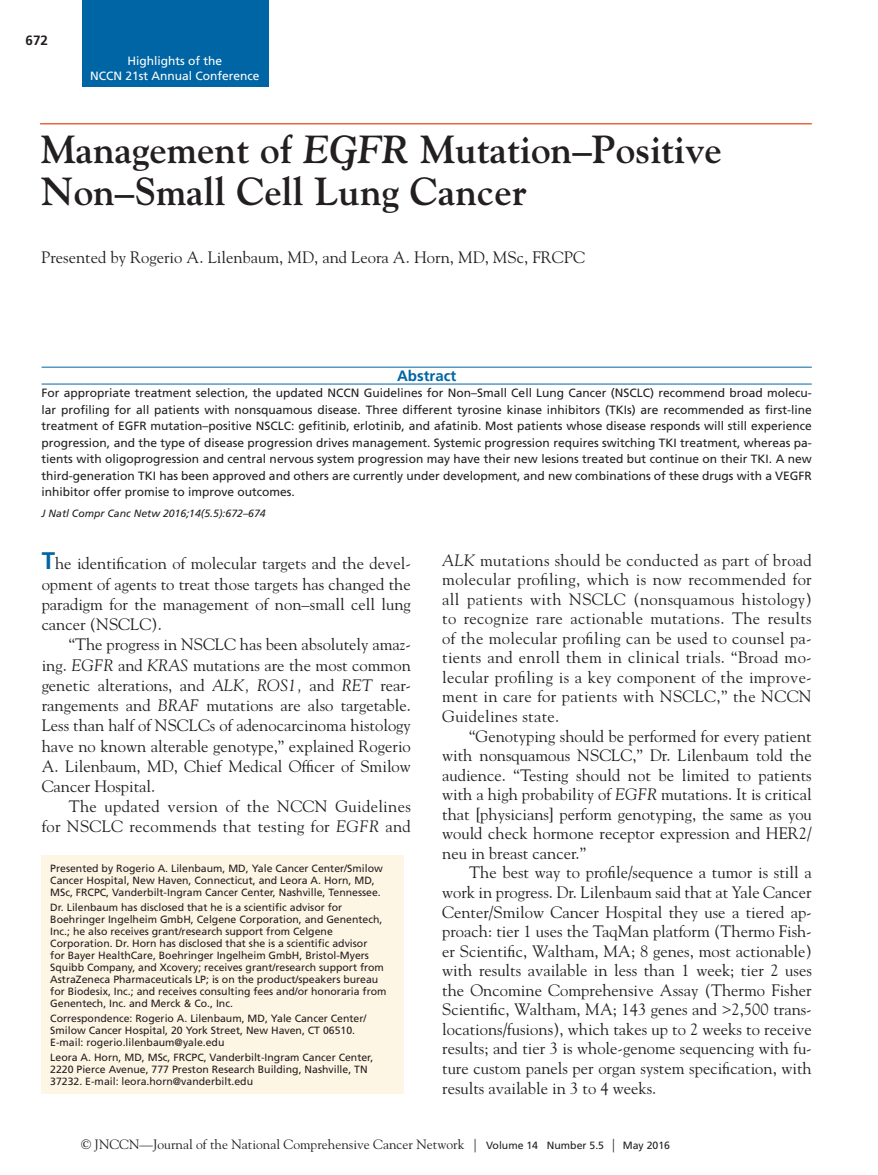
<style>
.page{position:relative;width:878px;height:1175px;background:#fff}
.page>*{position:absolute;margin:0;border:0;box-sizing:border-box;transform-origin:0 0}
.OAT{font:700 39px/42px "Goudy Std";color:#231f20}
.TXT{font:16.5px/19.5px "Goudy Std";color:#231f20;text-align:justify}
.TXT__opening_para{font:16.5px/20.2px "Goudy Std";color:#231f20;text-align:justify}
.TXT-2{font:16.5px/20.2px "Goudy Std";letter-spacing:.02em;color:#231f20;text-align:right}
.OAA{font:16.5px "Goudy Std";color:#231f20}
.ABS_Header{font:700 15px "Frutiger LT Std";color:#0065a4}
.t1{font:13.5px "Goudy Std";color:#231f20}
.t2{font:700 13.5px "Frutiger LT Std";color:#231f20}
.ABS{font:12px/16.5px "Frutiger LT Std";color:#231f20;text-align:justify}
.t3{font:12px/14.4px "Frutiger LT Std";color:#fff;text-align:center}
.OFN2{font:10.5px/12px "Frutiger LT Std";color:#231f20}
.OFN1{font:10.5px/12px "Frutiger LT Std";color:#231f20}
.OFN4{font:10.5px/12px "Frutiger LT Std";color:#231f20}
.OFN3{font:10.5px/12px "Frutiger LT Std";color:#231f20}
.ABS-2{font:italic 10.5px "Frutiger LT Std";color:#231f20}
.s1{font-style:italic}
.s2{font-family:"Frutiger LT Std";font-weight:700;font-size:24px;color:#0065a4}
.s3{font-family:"Frutiger LT Std";font-size:10.5px}
</style>
<div class="page">
<hr style="left:40px;top:123px;width:771px;height:1px;background:#ed633e">
<div style="left:82px;top:0;width:187px;height:87px;background:#0065a4"></div>
<hr style="left:42px;top:367px;width:769px;height:1px;background:#0065a4">
<hr style="left:42px;top:384px;width:769px;height:1px;background:#0065a4">
<div style="left:41px;top:855px;width:363px;height:239px;background:#fef6e5"></div>
<p class="t2" style="left:26px;top:32px;width:24px">672</p>
<p class="t3" style="left:90px;top:54px;width:171px">Highlights of the<br>NCCN 21st Annual Conference</p>
<p class="OAT" style="left:41px;top:128px;width:682px">Management of <span class="s1">EGFR</span> Mutation–Positive<br>Non–Small Cell Lung Cancer</p>
<p class="OAA" style="left:41px;top:247px;width:545px">Presented by Rogerio A. Lilenbaum, MD, and Leora A. Horn, MD, MSc, FRCPC</p>
<p class="ABS_Header" style="left:397px;top:367px;width:61px">Abstract</p>
<p class="ABS" style="left:42px;top:385px;width:771px">For appropriate treatment selection, the updated NCCN Guidelines for Non–Small Cell Lung Cancer (NSCLC) recommend broad molecu&shy;lar profiling for all patients with nonsquamous disease. Three different tyrosine kinase inhibitors (TKIs) are recommended as first-line treatment of EGFR mutation–positive NSCLC: gefitinib, erlotinib, and afatinib. Most patients whose disease responds will still experience progression, and the type of disease progression drives management. Systemic progression requires switching TKI treatment, whereas pa&shy;tients with oligoprogression and central nervous system progression may have their new lesions treated but continue on their TKI. A new third-generation TKI has been approved and others are currently under development, and new combinations of these drugs with a VEGFR inhibitor offer promise to improve outcomes.</p>
<p class="ABS-2" style="left:42px;top:507px;width:226px">J Natl Compr Canc Netw 2016;14(5.5):672–674</p>
<p class="TXT__opening_para" style="left:42px;top:553px;width:371px"><span class="s2">T</span>he identification of molecular targets and the devel&shy;opment of agents to treat those targets has changed the paradigm for the management of non–small cell lung cancer (NSCLC).</p>
<p class="TXT" style="left:42px;top:634px;width:371px;line-height:20.2px;text-indent:27px">“The progress in NSCLC has been absolutely amaz&shy;ing. <span class="s1">EGFR</span> and <span class="s1">KRAS</span> mutations are the most common genetic alterations, and <span class="s1">ALK, ROS1,</span> and <span class="s1">RET</span> rear&shy;rangements and <span class="s1">BRAF</span> mutations are also targetable.<br>Less than half of NSCLCs of adenocarcinoma histology have no known alterable genotype,” explained Rogerio A. Lilenbaum, MD, Chief Medical Officer of Smilow Cancer Hospital.</p>
<p class="TXT-2" style="left:42px;top:796px;width:371px">The updated version of the NCCN Guidelines<br>for NSCLC recommends that testing for <span class="s1">EGFR</span> and</p>
<p class="TXT" style="left:442px;top:550px;width:371px"><span class="s1">ALK</span> mutations should be conducted as part of broad molecular profiling, which is now recommended for all patients with NSCLC (nonsquamous histology) to recognize rare actionable mutations. The results of the molecular profiling can be used to counsel pa&shy;tients and enroll them in clinical trials. “Broad mo&shy;lecular profiling is a key component of the improve&shy;ment in care for patients with NSCLC,” the NCCN Guidelines state.</p>
<p class="TXT" style="left:442px;top:726px;width:371px;text-indent:27px">“Genotyping should be performed for every patient with nonsquamous NSCLC,” Dr. Lilenbaum told the audience. “Testing should not be limited to patients with a high probability of <span class="s1">EGFR</span> mutations. It is critical that [physicians] perform genotyping, the same as you would check hormone receptor expression and HER2/ neu in breast cancer.”</p>
<p class="TXT" style="left:442px;top:862px;width:371px;text-indent:27px">The best way to profile/sequence a tumor is still a work in progress. Dr. Lilenbaum said that at Yale Cancer Center/Smilow Cancer Hospital they use a tiered ap&shy;proach: tier 1 uses the TaqMan platform (Thermo Fish&shy;er Scientific, Waltham, MA; 8 genes, most actionable) with results available in less than 1 week; tier 2 uses the Oncomine Comprehensive Assay (Thermo Fisher Scientific, Waltham, MA; 143 genes and &gt;2,500 trans&shy;locations/fusions), which takes up to 2 weeks to receive results; and tier 3 is whole-genome sequencing with fu&shy;ture custom panels per organ system specification, with results available in 3 to 4 weeks.</p>
<p class="OFN1" style="left:50px;top:862px;width:334px">Presented by Rogerio A. Lilenbaum, MD, Yale Cancer Center/Smilow<br>Cancer Hospital, New Haven, Connecticut, and Leora A. Horn, MD,<br>MSc, FRCPC, Vanderbilt-Ingram Cancer Center, Nashville, Tennessee.</p>
<p class="OFN2" style="left:50px;top:901px;width:338px">Dr. Lilenbaum has disclosed that he is a scientific advisor for Boehringer Ingelheim GmbH, Celgene Corporation, and Genentech, Inc.; he also receives grant/research support from Celgene Corporation. Dr. Horn has disclosed that she is a scientific advisor<br>for Bayer HealthCare, Boehringer Ingelheim GmbH, Bristol-Myers Squibb Company, and Xcovery; receives grant/research support from AstraZeneca Pharmaceuticals LP; is on the product/speakers bureau for Biodesix, Inc.; and receives consulting fees and/or honoraria from Genentech, Inc. and Merck &amp; Co., Inc.</p>
<p class="OFN3" style="left:50px;top:1012px;width:318px">Correspondence: Rogerio A. Lilenbaum, MD, Yale Cancer Center/<br>Smilow Cancer Hospital, 20 York Street, New Haven, CT 06510.<br>E-mail: rogerio.lilenbaum@yale.edu</p>
<p class="OFN4" style="left:50px;top:1051px;width:324px">Leora A. Horn, MD, MSc, FRCPC, Vanderbilt-Ingram Cancer Center,<br>2220 Pierce Avenue, 777 Preston Research Building, Nashville, TN<br>37232. E-mail: leora.horn@vanderbilt.edu</p>
<p class="t1" style="left:81px;top:1135px;width:590px">© JNCCN—Journal of the National Comprehensive Cancer Network | <span class="s3">Volume 14 Number 5.5</span> | <span class="s3">May 2016</span></p>
</div>
